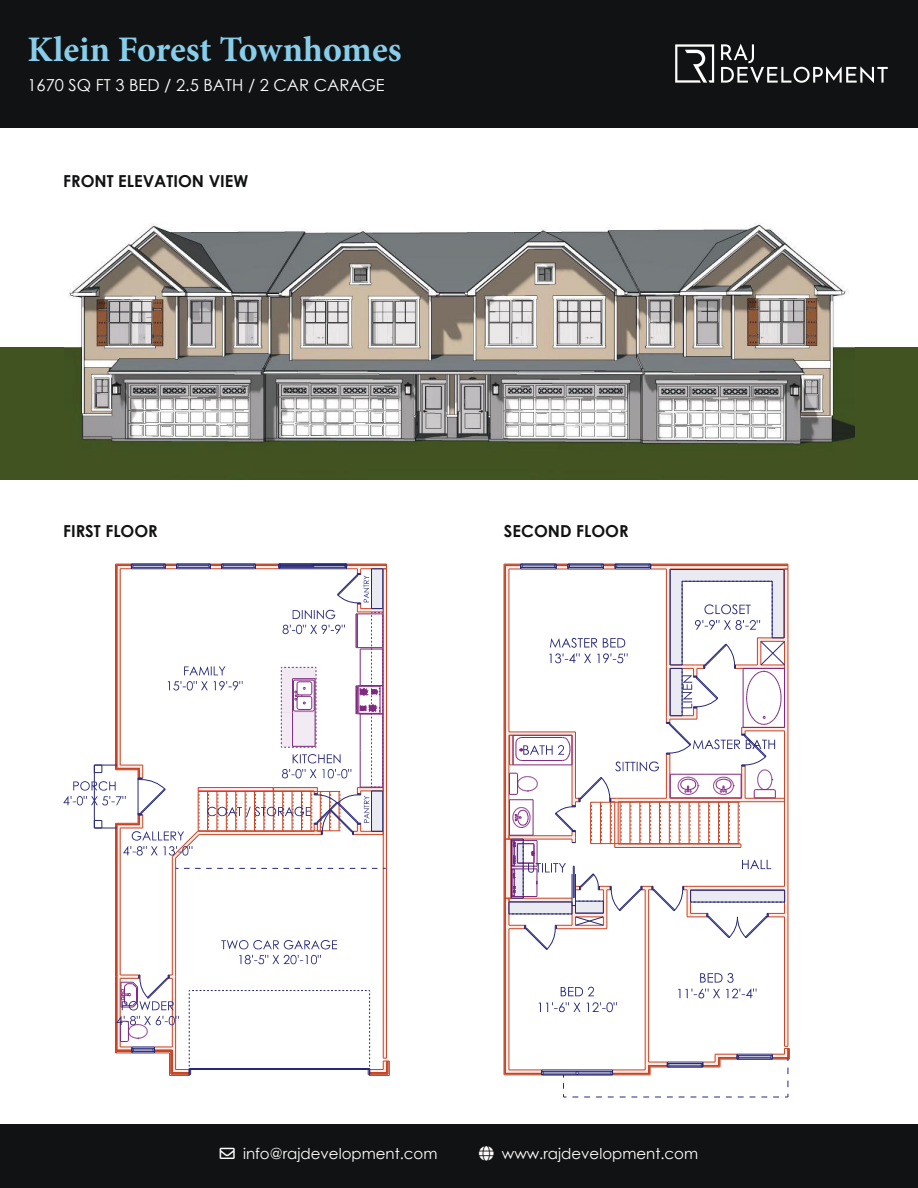
<style>
.page{position:relative;width:918px;height:1188px;background:#fff}
.page>*{position:absolute;margin:0;border:0;box-sizing:border-box;transform-origin:0 0}
.t1{font:700 36px "Minion Pro";color:#88cde9}
.t2{font:700 16.5px "Century Gothic";color:#111213}
.t3{font:16.5px "Century Gothic";color:#fff}
.t4{font:15px "Century Gothic";color:#fff}
</style>
<div class="page">
<div style="left:0;top:0;width:918px;height:127px;background:#111213"></div>
<div style="left:0;top:1124px;width:918px;height:64px;background:#111213"></div>
<svg style="left:675px;top:44px;width:39px;height:39px"></svg>
<svg style="left:721px;top:44px;width:167px;height:39px"></svg>
<img style="left:63px;top:223px;width:792px;height:257px">
<div style="left:0;top:347px;width:63px;height:133px;background:#425322"></div>
<div style="left:855px;top:347px;width:63px;height:133px;background:#425322"></div>
<svg style="left:63px;top:564px;width:327px;height:512px"></svg>
<svg style="left:504px;top:564px;width:286px;height:534px"></svg>
<h1 class="t1" style="left:28px;top:24px;width:376px">Klein Forest Townhomes</h1>
<p class="t3" style="left:28px;top:73px;width:359px">1670 SQ FT 3 BED / 2.5 BATH / 2 CAR CARAGE</p>
<p class="t2" style="left:63px;top:169px;width:187px">FRONT ELEVATION VIEW</p>
<p class="t2" style="left:63px;top:518px;width:96px">FIRST FLOOR</p>
<p class="t2" style="left:504px;top:518px;width:126px">SECOND FLOOR</p>
<p class="t4" style="left:243px;top:1143px;width:196px">info@rajdevelopment.com</p>
<p class="t4" style="left:502px;top:1143px;width:198px">www.rajdevelopment.com</p>
</div>
